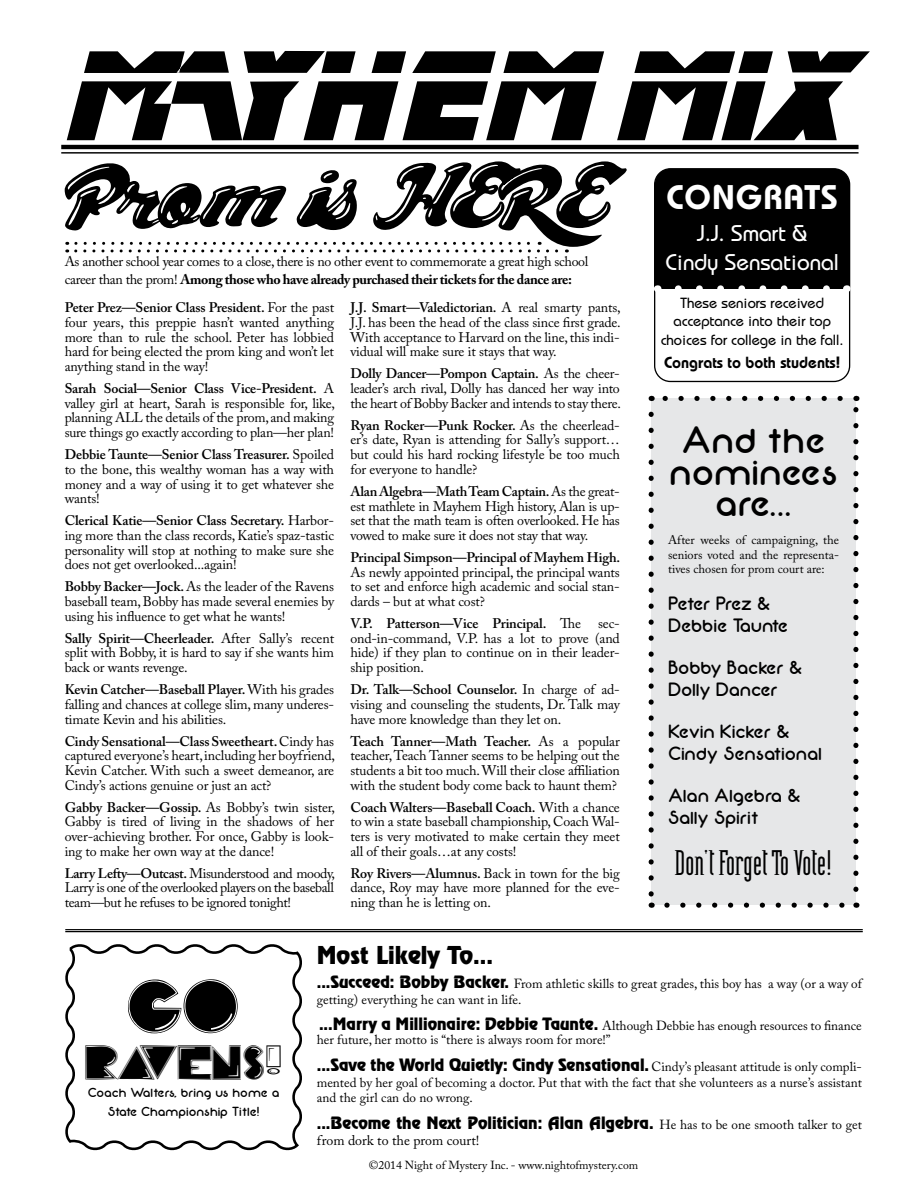
<style>
.page{position:relative;width:918px;height:1188px;background:#fff}
.page>*{position:absolute;margin:0;border:0;box-sizing:border-box;transform-origin:0 0}
.t1{font:55.2px "Pac Font";color:#000}
.t2{font:38.25px/31.7px "Neon 80 s";color:#000;text-align:center}
.t3{font:37.2px "Heliotype Plain";letter-spacing:-.01em;color:#000}
.t4{font:34.65px "Pac Font";color:#000}
.t5{font:600 34.2px "Bauhaus";letter-spacing:.03em;color:#fff}
.t6{font:500 22.8px/29px "Bauhaus";color:#fff;text-align:center}
.t7{font:22.05px "Revue";color:#000}
.t8{font:19.2px/22px "Neon 80 s";letter-spacing:-.01em;color:#000}
.t9{font:19.2px/22px "Neon 80 s";letter-spacing:-.035em;color:#000}
.t10{font:600 16.05px "Bauhaus";color:#000}
.t11{font:15.3px "Revue";color:#000}
.t12{font:500 14.7px/18.5px "Bauhaus";color:#000;text-align:center}
.t13{font:13.95px/14.7px "Adobe Caslon Pro";letter-spacing:-.01em;color:#000;text-align:justify}
.t14{font:700 13.95px "Adobe Caslon";letter-spacing:-.025em;color:#000}
.t15{font:600 13.95px "Adobe Caslon Pro";letter-spacing:-.01em;color:#000}
.t16{font:13.2px/15.8px "Adobe Caslon Pro";color:#000}
.t17{font:13.2px/18.3px "Neon 80 s";color:#000;text-align:center}
.t18{font:12.3px/14.9px "Adobe Caslon Pro";color:#000;text-align:justify}
.t19{font:11.7px "Adobe Caslon Pro";color:#000}
.s1{font-family:"Adobe Caslon Pro";font-weight:400}
.s2{font-weight:600}
.s3{font-family:"Revue";font-size:15.3px}
.s4{font-family:"Adobe Caslon Pro";font-size:13.2px}
</style>
<div class="page">
<hr style="left:61px;top:145px;width:798px;height:4px;background:#000">
<hr style="left:61px;top:152px;width:798px;height:2px;background:#000">
<svg style="left:67px;top:51px;width:803px;height:89px;fill:#000"></svg>
<svg style="left:65px;top:944px;width:237px;height:207px"></svg>
<hr style="left:65px;top:929px;width:798px;height:1px;background:#000">
<hr style="left:65px;top:931px;width:798px;height:1px;background:#000">
<svg style="left:65px;top:161px;width:562px;height:86px"></svg>
<div style="left:651px;top:398px;width:205px;height:507px;background:#e6e7e8"></div>
<svg style="left:649px;top:414px;width:5px;height:483px"></svg>
<svg style="left:667px;top:903px;width:178px;height:5px"></svg>
<svg style="left:662px;top:396px;width:178px;height:5px"></svg>
<svg style="left:853px;top:396px;width:6px;height:493px"></svg>
<div style="left:655px;top:169px;width:195px;height:119px;background:#000;border-radius:16px"></div>
<div style="left:655px;top:258px;width:195px;height:31px;background:#000"></div>
<div style="left:654px;top:168px;width:196px;height:214px;border:1px solid #000;border-radius:16px"></div>
<svg style="left:678px;top:285px;width:152px;height:4px"></svg>
<svg style="left:76px;top:242px;width:491px;height:10px"></svg>
<p class="t13" style="left:65px;top:254px;width:525px">As another school year comes to a close, there is no other event to commemorate a great high school</p>
<p class="t14" style="left:65px;top:271px;width:509px"><span class="s1">career than the prom!</span> Among those who have already purchased their tickets for the dance are:</p>
<p class="t13" style="left:65px;top:300px;width:271px"><span class="s2">Peter Prez—Senior Class President.</span> For the past four years, this preppie hasn’t wanted anything more than to rule the school. Peter has lobbied hard for being elected the prom king and won’t let anything stand in the way!</p>
<p class="t13" style="left:65px;top:381px;width:272px"><span class="s2">Sarah Social—Senior Class Vice-President.</span> A valley girl at heart, Sarah is responsible for, like, planning ALL the details of the prom, and making sure things go exactly according to plan—her plan!</p>
<p class="t13" style="left:65px;top:447px;width:271px"><span class="s2">Debbie Taunte—Senior Class Treasurer.</span> Spoiled to the bone, this wealthy woman has a way with money and a way of using it to get whatever she wants!</p>
<p class="t13" style="left:65px;top:513px;width:271px"><span class="s2">Clerical Katie—Senior Class Secretary.</span> Harbor&shy;ing more than the class records, Katie’s spaz-tastic personality will stop at nothing to make sure she does not get overlooked...again!</p>
<p class="t13" style="left:65px;top:579px;width:271px"><span class="s2">Bobby Backer—Jock.</span> As the leader of the Ravens baseball team, Bobby has made several enemies by using his influence to get what he wants!</p>
<p class="t13" style="left:65px;top:631px;width:271px"><span class="s2">Sally Spirit—Cheerleader.</span> After Sally’s recent split with Bobby, it is hard to say if she wants him back or wants revenge.</p>
<p class="t13" style="left:65px;top:682px;width:271px"><span class="s2">Kevin Catcher—Baseball Player.</span> With his grades falling and chances at college slim, many underes&shy;timate Kevin and his abilities.</p>
<p class="t13" style="left:65px;top:733px;width:272px"><span class="s2">Cindy Sensational—Class Sweetheart.</span> Cindy has captured everyone’s heart, including her boyfriend, Kevin Catcher. With such a sweet demeanor, are Cindy’s actions genuine or just an act?</p>
<p class="t13" style="left:65px;top:799px;width:272px"><span class="s2">Gabby Backer—Gossip.</span> As Bobby’s twin sister, Gabby is tired of living in the shadows of her over-achieving brother. For once, Gabby is look&shy;ing to make her own way at the dance!</p>
<p class="t13" style="left:65px;top:866px;width:272px"><span class="s2">Larry Lefty—Outcast.</span> Misunderstood and moody, Larry is one of the overlooked players on the baseball team—but he refuses to be ignored tonight!</p>
<p class="t13" style="left:350px;top:300px;width:272px"><span class="s2">J.J. Smart—Valedictorian.</span> A real smarty pants, J.J. has been the head of the class since first grade.<br>With acceptance to Harvard on the line, this indi&shy;vidual will make sure it stays that way.</p>
<p class="t13" style="left:350px;top:366px;width:272px"><span class="s2">Dolly Dancer—Pompon Captain.</span> As the cheer&shy;leader’s arch rival, Dolly has danced her way into the heart of Bobby Backer and intends to stay there.</p>
<p class="t13" style="left:350px;top:418px;width:271px"><span class="s2">Ryan Rocker—Punk Rocker.</span> As the cheerlead&shy;er’s date, Ryan is attending for Sally’s support… but could his hard rocking lifestyle be too much for everyone to handle?</p>
<p class="t13" style="left:350px;top:484px;width:271px"><span class="s2">Alan Algebra—Math Team Captain.</span> As the great&shy;est mathlete in Mayhem High history, Alan is up&shy;set that the math team is often overlooked. He has vowed to make sure it does not stay that way.</p>
<p class="t15" style="left:350px;top:549px;width:271px">Principal Simpson—Principal of Mayhem High.</p>
<p class="t13" style="left:350px;top:564px;width:271px">As newly appointed principal, the principal wants to set and enforce high academic and social stan&shy;dards – but at what cost?</p>
<p class="t13" style="left:350px;top:616px;width:271px"><span class="s2">V.P. Patterson—Vice Principal.</span> The sec&shy;ond-in-command, V.P. has a lot to prove (and hide) if they plan to continue on in their leader&shy;ship position.</p>
<p class="t13" style="left:350px;top:682px;width:271px"><span class="s2">Dr. Talk—School Counselor.</span> In charge of ad&shy;vising and counseling the students, Dr. Talk may have more knowledge than they let on.</p>
<p class="t13" style="left:350px;top:733px;width:271px"><span class="s2">Teach Tanner—Math Teacher.</span> As a popular teacher, Teach Tanner seems to be helping out the students a bit too much. Will their close affiliation with the student body come back to haunt them?</p>
<p class="t13" style="left:350px;top:799px;width:271px"><span class="s2">Coach Walters—Baseball Coach.</span> With a chance to win a state baseball championship, Coach Wal&shy;ters is very motivated to make certain they meet all of their goals…at any costs!</p>
<p class="t13" style="left:350px;top:866px;width:271px"><span class="s2">Roy Rivers—Alumnus.</span> Back in town for the big dance, Roy may have more planned for the eve&shy;ning than he is letting on.</p>
<h3 class="t5" style="left:666px;top:177px;width:173px">CONGRATS</h3>
<h3 class="t6" style="left:665px;top:218px;width:175px">J.J. Smart &amp;<br>Cindy Sensational</h3>
<p class="t12" style="left:661px;top:294px;width:184px">These seniors received acceptance into their top choices for college in the fall.</p>
<p class="t10" style="left:664px;top:352px;width:178px">Congrats to both students!</p>
<h2 class="t2" style="left:669px;top:424px;width:170px">And the nominees are...</h2>
<p class="t18" style="left:668px;top:532px;width:172px">After weeks of campaigning, the seniors voted and the representa&shy;tives chosen for prom court are:</p>
<h3 class="t9" style="left:668px;top:593px;width:122px">Peter Prez &amp;<br>Debbie Taunte</h3>
<h3 class="t8" style="left:668px;top:656px;width:136px">Bobby Backer &amp;<br>Dolly Dancer</h3>
<h3 class="t8" style="left:668px;top:720px;width:155px">Kevin Kicker &amp;<br>Cindy Sensational</h3>
<h3 class="t8" style="left:668px;top:784px;width:134px">Alan Algebra &amp;<br>Sally Spirit</h3>
<h3 class="t3" style="left:675px;top:841px;width:159px">Don’t Forget To Vote!</h3>
<h1 class="t1" style="left:127px;top:979px;width:115px">GO</h1>
<h3 class="t4" style="left:85px;top:1045px;width:199px">RAVENS!</h3>
<p class="t17" style="left:88px;top:1084px;width:193px">Coach Walters, bring us home a<br>State Championship Title!</p>
<h3 class="t7" style="left:317px;top:941px;width:178px">Most Likely To...</h3>
<p class="t16" style="left:317px;top:975px;width:547px"><span class="s3">...Succeed: Bobby Backer.</span> From athletic skills to great grades, this boy has a way (or a way of getting) everything he can want in life.</p>
<p class="t16" style="left:317px;top:1018px;width:547px;line-height:14.5px"><span class="s3">...Marry a Millionaire: Debbie Taunte.</span> Although Debbie has enough resources to finance her future, her motto is “there is always room for more!”</p>
<p class="t11" style="left:317px;top:1054px;width:547px">...Save the World Quietly: Cindy Sensational. <span class="s4">Cindy’s pleasant attitude is only compli-</span></p>
<p class="t16" style="left:317px;top:1074px;width:547px">mented by her goal of becoming a doctor. Put that with the fact that she volunteers as a nurse’s assistant and the girl can do no wrong.</p>
<p class="t11" style="left:317px;top:1112px;width:547px">...Become the Next Politician: Alan Algebra. <span class="s4">He has to be one smooth talker to get</span></p>
<p class="t13" style="left:317px;top:1133px;width:164px">from dork to the prom court!</p>
<p class="t19" style="left:369px;top:1158px;width:271px">©2014 Night of Mystery Inc. - www.nightofmystery.com</p>
</div>
